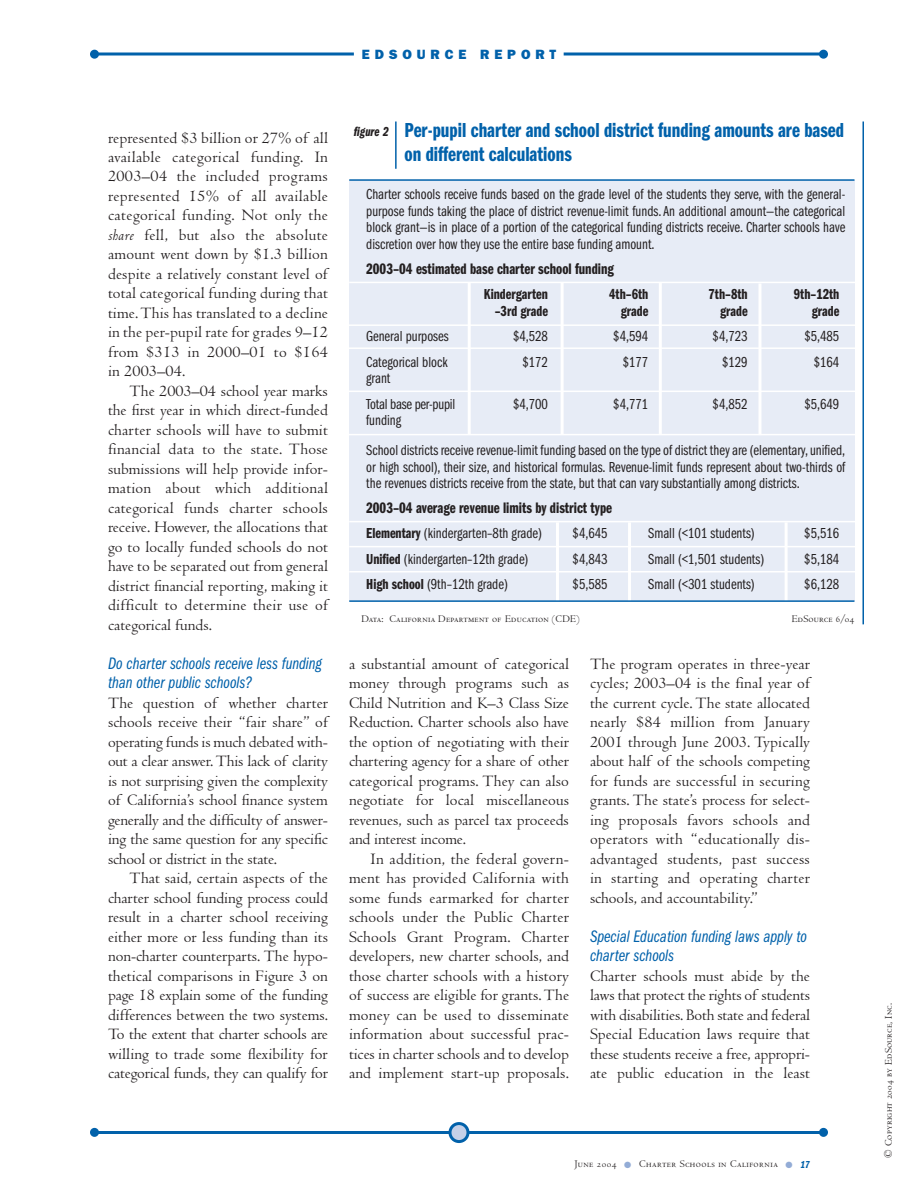
<style>
.page{position:relative;width:918px;height:1188px;background:#fff}
.page>*{position:absolute;margin:0;border:0;box-sizing:border-box;transform-origin:0 0}
.t1{font:21px/24px "Franklin Gothic Demi Cmpr";color:#0161aa}
.t2{font:17.25px/19.5px "Franklin Gothic Book Cmpr Ital";color:#0161aa}
.t3{font:16.5px/19.5px "Centaur";color:#231f20;text-align:justify}
.t4{font:15.75px "Franklin Gothic Demi Cmpr";color:#231f20}
.t5{font:15px/16.5px "Franklin Gothic Book Cmpr";color:#231f20}
.t6{font:15px "Franklin Gothic Demi Cmpr";color:#231f20}
.t7{font:800 13.5px "Franklin Gothic";letter-spacing:.36em;color:#0161aa}
.t8{font:13.5px "Franklin Gothic Demi Cmpr Ital";color:#231f20}
.t9{font:10.5px "Centaur MT SC";letter-spacing:.02em;color:#231f20}
.t10{font:10.5px "Centaur MT SC";letter-spacing:.045em;color:#231f20}
.s1{font-style:italic}
.s2{font-family:"Franklin Gothic Demi Cmpr"}
.s3{color:#93acd6}
.s4{font-family:"Franklin Gothic Demi Cmpr Ital";color:#0161aa}
</style>
<div class="page">
<svg style="left:99px;top:52px;width:255px;height:4px"></svg>
<svg style="left:564px;top:52px;width:255px;height:4px"></svg>
<div style="left:90px;top:50px;width:9px;height:9px;background:#0161aa;border-radius:50%"></div>
<div style="left:819px;top:50px;width:9px;height:9px;background:#0161aa;border-radius:50%"></div>
<hr style="left:93px;top:1131px;width:731px;height:3px;background:#0161aa">
<div style="left:90px;top:1128px;width:9px;height:9px;background:#0161aa;border-radius:50%"></div>
<div style="left:819px;top:1128px;width:9px;height:9px;background:#0161aa;border-radius:50%"></div>
<svg style="left:448px;top:1122px;width:22px;height:21px"></svg>
<div style="left:349px;top:180px;width:506px;height:421px;background:#e7ecf6"></div>
<hr style="left:395px;top:122px;width:2px;height:47px;background:#0161aa">
<hr style="left:349px;top:282px;width:514px;height:1px;background:#fff">
<hr style="left:349px;top:521px;width:514px;height:1px;background:#fff">
<hr style="left:349px;top:546px;width:514px;height:1px;background:#fff">
<hr style="left:349px;top:571px;width:514px;height:2px;background:#fff">
<hr style="left:348px;top:434px;width:515px;height:1px;background:#fff">
<hr style="left:348px;top:324px;width:515px;height:2px;background:#fff">
<hr style="left:348px;top:347px;width:515px;height:2px;background:#fff">
<hr style="left:348px;top:391px;width:515px;height:1px;background:#fff">
<hr style="left:468px;top:283px;width:3px;height:151px;background:#fff">
<hr style="left:659px;top:283px;width:3px;height:151px;background:#fff">
<hr style="left:561px;top:283px;width:3px;height:152px;background:#fff">
<hr style="left:556px;top:522px;width:3px;height:83px;background:#fff">
<hr style="left:628px;top:522px;width:3px;height:83px;background:#fff">
<hr style="left:785px;top:522px;width:3px;height:83px;background:#fff">
<hr style="left:758px;top:283px;width:3px;height:152px;background:#fff">
<hr style="left:349px;top:179px;width:506px;height:2px;background:#0161aa">
<hr style="left:349px;top:600px;width:506px;height:2px;background:#0161aa">
<hr style="left:862px;top:122px;width:2px;height:502px;background:#0161aa">
<p class="t7" style="left:362px;top:49px;width:196px">EDSOURCE REPORT</p>
<p class="t3" style="left:108px;top:130px;width:221px">represented $3 billion or 27% of all available categorical funding. In 2003–04 the included programs represented 15% of all available categorical funding. Not only the <span class="s1">share</span> fell, but also the absolute amount went down by $1.3 billion despite a relatively constant level of total categorical funding during that time. This has translated to a decline in the per-pupil rate for grades 9–12 from $313 in 2000–01 to $164 in 2003–04.</p>
<p class="t3" style="left:108px;top:383px;width:222px;text-indent:22px">The 2003–04 school year marks the first year in which direct-funded charter schools will have to submit financial data to the state. Those submissions will help provide infor&shy;mation about which additional categorical funds charter schools receive. However, the allocations that go to locally funded schools do not have to be separated out from general district financial reporting, making it difficult to determine their use of categorical funds.</p>
<p class="t2" style="left:108px;top:655px;width:216px">Do charter schools receive less funding than other public schools?</p>
<p class="t3" style="left:108px;top:695px;width:222px">The question of whether charter schools receive their “fair share” of operating funds is much debated with&shy;out a clear answer. This lack of clarity is not surprising given the complexity of California’s school finance system generally and the difficulty of answer&shy;ing the same question for any specific school or district in the state.</p>
<p class="t3" style="left:108px;top:871px;width:222px;text-indent:22px">That said, certain aspects of the charter school funding process could result in a charter school receiving either more or less funding than its non-charter counterparts. The hypo&shy;thetical comparisons in Figure 3 on page 18 explain some of the funding differences between the two systems.<br>To the extent that charter schools are willing to trade some flexibility for categorical funds, they can qualify for</p>
<p class="t8" style="left:354px;top:127px;width:37px">figure 2</p>
<p class="t1" style="left:404px;top:120px;width:441px">Per-pupil charter and school district funding amounts are based on different calculations</p>
<p class="t5" style="left:366px;top:187px;width:481px;text-align:justify">Charter schools receive funds based on the grade level of the students they serve, with the general&shy;purpose funds taking the place of district revenue-limit funds. An additional amount—the categorical block grant—is in place of a portion of the categorical funding districts receive. Charter schools have discretion over how they use the entire base funding amount.</p>
<p class="t4" style="left:366px;top:263px;width:249px">2003–04 estimated base charter school funding</p>
<p class="t6" style="left:484px;top:289px;width:66px">Kindergarten</p>
<p class="t6" style="left:609px;top:289px;width:41px">4th–6th</p>
<p class="t6" style="left:709px;top:289px;width:41px">7th–8th</p>
<p class="t6" style="left:794px;top:289px;width:47px">9th–12th</p>
<p class="t6" style="left:495px;top:306px;width:55px">–3rd grade</p>
<p class="t6" style="left:621px;top:306px;width:29px">grade</p>
<p class="t6" style="left:720px;top:306px;width:29px">grade</p>
<p class="t6" style="left:812px;top:306px;width:29px">grade</p>
<p class="t5" style="left:366px;top:329px;width:84px">General purposes</p>
<p class="t5" style="left:513px;top:329px;width:36px">$4,528</p>
<p class="t5" style="left:613px;top:329px;width:36px">$4,594</p>
<p class="t5" style="left:713px;top:329px;width:36px">$4,723</p>
<p class="t5" style="left:804px;top:329px;width:36px">$5,485</p>
<p class="t5" style="left:366px;top:355px;width:83px">Categorical block</p>
<p class="t5" style="left:522px;top:355px;width:27px">$172</p>
<p class="t5" style="left:623px;top:355px;width:27px">$177</p>
<p class="t5" style="left:722px;top:355px;width:27px">$129</p>
<p class="t5" style="left:814px;top:355px;width:27px">$164</p>
<p class="t5" style="left:366px;top:367px;width:91px;line-height:25.5px">grant<br>Total base per-pupil</p>
<p class="t5" style="left:513px;top:397px;width:36px">$4,700</p>
<p class="t5" style="left:613px;top:397px;width:36px">$4,771</p>
<p class="t5" style="left:713px;top:397px;width:36px">$4,852</p>
<p class="t5" style="left:804px;top:397px;width:36px">$5,649</p>
<p class="t5" style="left:366px;top:406px;width:481px;line-height:30px">funding<br>School districts receive revenue-limit funding based on the type of district they are (elementary, unified,</p>
<p class="t5" style="left:366px;top:460px;width:481px">or high school), their size, and historical formulas. Revenue-limit funds represent about two-thirds of the revenues districts receive from the state, but that can vary substantially among districts.</p>
<p class="t4" style="left:366px;top:502px;width:247px">2003–04 average revenue limits by district type</p>
<p class="t5" style="left:366px;top:526px;width:177px"><span class="s2">Elementary</span> (kindergarten–8th grade)</p>
<p class="t5" style="left:573px;top:526px;width:36px">$4,645</p>
<p class="t5" style="left:648px;top:526px;width:108px">Small (&lt;101 students)</p>
<p class="t5" style="left:804px;top:526px;width:36px">$5,516</p>
<p class="t5" style="left:366px;top:552px;width:164px"><span class="s2">Unified</span> (kindergarten–12th grade)</p>
<p class="t5" style="left:573px;top:552px;width:36px">$4,843</p>
<p class="t5" style="left:648px;top:552px;width:117px">Small (&lt;1,501 students)</p>
<p class="t5" style="left:804px;top:552px;width:36px">$5,184</p>
<p class="t5" style="left:366px;top:577px;width:143px"><span class="s2">High school</span> (9th–12th grade)</p>
<p class="t5" style="left:573px;top:577px;width:36px">$5,585</p>
<p class="t5" style="left:648px;top:577px;width:108px">Small (&lt;301 students)</p>
<p class="t5" style="left:804px;top:577px;width:36px">$6,128</p>
<p class="t9" style="left:361px;top:615px;width:220px">Data: California Department of Education (CDE)</p>
<p class="t9" style="left:792px;top:615px;width:64px">EdSource 6/04</p>
<p class="t3" style="left:349px;top:656px;width:222px">a substantial amount of categorical money through programs such as Child Nutrition and K–3 Class Size Reduction. Charter schools also have the option of negotiating with their chartering agency for a share of other categorical programs. They can also negotiate for local miscellaneous revenues, such as parcel tax proceeds and interest income.</p>
<p class="t3" style="left:349px;top:851px;width:222px;text-indent:22px">In addition, the federal govern&shy;ment has provided California with some funds earmarked for charter schools under the Public Charter Schools Grant Program. Charter developers, new charter schools, and those charter schools with a history of success are eligible for grants. The money can be used to disseminate information about successful prac&shy;tices in charter schools and to develop and implement start-up proposals.</p>
<p class="t3" style="left:590px;top:656px;width:222px">The program operates in three-year cycles; 2003–04 is the final year of the current cycle. The state allocated nearly $84 million from January 2001 through June 2003. Typically about half of the schools competing for funds are successful in securing grants. The state’s process for select&shy;ing proposals favors schools and operators with “educationally dis&shy;advantaged students, past success in starting and operating charter schools, and accountability.”</p>
<p class="t2" style="left:590px;top:928px;width:218px">Special Education funding laws apply to charter schools</p>
<p class="t3" style="left:590px;top:968px;width:222px">Charter schools must abide by the laws that protect the rights of students with disabilities. Both state and federal Special Education laws require that these students receive a free, appropri&shy;ate public education in the least</p>
<p class="t10" style="left:575px;top:1160px;width:237px">June 2004 <span class="s3">●</span> Charter Schools in California <span class="s3">●</span> <span class="s4">17</span></p>
<p class="t9" style="left:885px;top:1158px;width:157px;rotate:-90deg">© Copyright 2004 by EdSource, Inc.</p>
</div>
